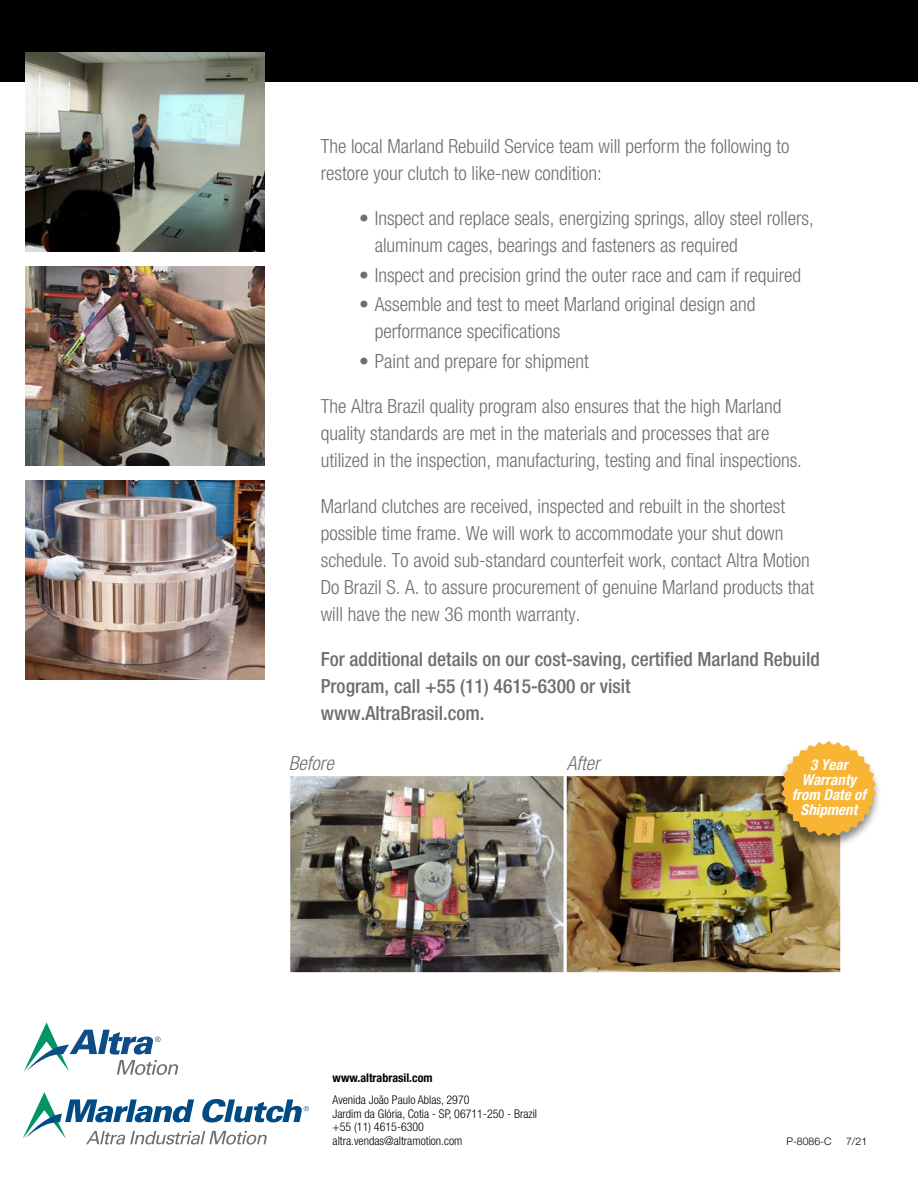
<style>
.page{position:relative;width:918px;height:1188px;background:#fff}
.page>*{position:absolute;margin:0;border:0;box-sizing:border-box;transform-origin:0 0}
.t1{font:300 condensed 19.5px/27px "Helvetica Neue LT Std";color:#6d6e71}
.t2{font:500 condensed 19.5px/27px "Helvetica Neue LT Std";color:#6d6e71}
.t3{font:italic 300 condensed 19.5px "Helvetica Neue LT Std";color:#6d6e71}
.t4{font:italic 700 condensed 15px/15px "Helvetica Neue LT Std";color:#fff;text-align:center}
.t5{font:300 condensed 12px "Helvetica Neue LT Std";color:#000}
.t6{font:700 condensed 12px "Helvetica Neue LT Std";color:#000}
.t7{font:300 10.5px "Helvetica Neue LT Std";color:#000}
</style>
<div class="page">
<div style="left:0;top:0;width:918px;height:82px;background:#000"></div>
<img style="left:26px;top:481px;width:238px;height:199px">
<img style="left:291px;top:777px;width:272px;height:194px">
<div style="left:287px;top:773px;width:280px;height:202px;border:3px solid #fff"></div>
<img style="left:568px;top:777px;width:271px;height:194px">
<div style="left:564px;top:773px;width:279px;height:202px;border:3px solid #fff"></div>
<img style="left:26px;top:53px;width:238px;height:199px">
<img style="left:26px;top:267px;width:238px;height:199px">
<div style="left:774px;top:741px;width:108px;height:109px;background:#000;opacity:.47"></div>
<svg style="left:781px;top:741px;width:95px;height:96px;background:#ebba58"></svg>
<svg style="left:24px;top:1022px;width:154px;height:53px"></svg>
<svg style="left:24px;top:1092px;width:285px;height:53px"></svg>
<p class="t1" style="left:321px;top:132px;width:470px">The local Marland Rebuild Service team will perform the following to restore your clutch to like-new condition:</p>
<p class="t1" style="left:375px;top:204px;width:441px;text-indent:-16px">• Inspect and replace seals, energizing springs, alloy steel rollers, aluminum cages, bearings and fasteners as required</p>
<p class="t1" style="left:359px;top:261px;width:444px">• Inspect and precision grind the outer race and cam if required</p>
<p class="t1" style="left:375px;top:291px;width:382px;text-indent:-16px">• Assemble and test to meet Marland original design and performance specifications</p>
<p class="t1" style="left:359px;top:347px;width:231px">• Paint and prepare for shipment</p>
<p class="t1" style="left:321px;top:393px;width:483px">The Altra Brazil quality program also ensures that the high Marland quality standards are met in the materials and processes that are utilized in the inspection, manufacturing, testing and final inspections.</p>
<p class="t1" style="left:321px;top:492px;width:495px">Marland clutches are received, inspected and rebuilt in the shortest possible time frame. We will work to accommodate your shut down schedule. To avoid sub-standard counterfeit work, contact Altra Motion Do Brazil S. A. to assure procurement of genuine Marland products that will have the new 36 month warranty.</p>
<p class="t2" style="left:321px;top:645px;width:500px">For additional details on our cost-saving, certified Marland Rebuild<br>Program, call +55 (11) 4615-6300 or visit<br>www.AltraBrasil.com.</p>
<p class="t3" style="left:289px;top:752px;width:46px">Before</p>
<p class="t3" style="left:567px;top:752px;width:34px">After</p>
<p class="t4" style="left:792px;top:758px;width:76px">3 Year<br>Warranty from Date of<br>Shipment</p>
<p class="t6" style="left:333px;top:1071px;width:101px">www.altrabrasil.com</p>
<p class="t5" style="left:333px;top:1093px;width:138px">Avenida João Paulo Ablas, 2970</p>
<p class="t5" style="left:333px;top:1106px;width:206px">Jardim da Glória, Cotia - SP, 06711-250 - Brazil</p>
<p class="t5" style="left:333px;top:1120px;width:93px">+55 (11) 4615-6300</p>
<p class="t5" style="left:333px;top:1133px;width:131px">altra.vendas@altramotion.com</p>
<p class="t7" style="left:786px;top:1134px;width:47px">P-8086-C</p>
<p class="t7" style="left:846px;top:1134px;width:23px">7/21</p>
</div>
